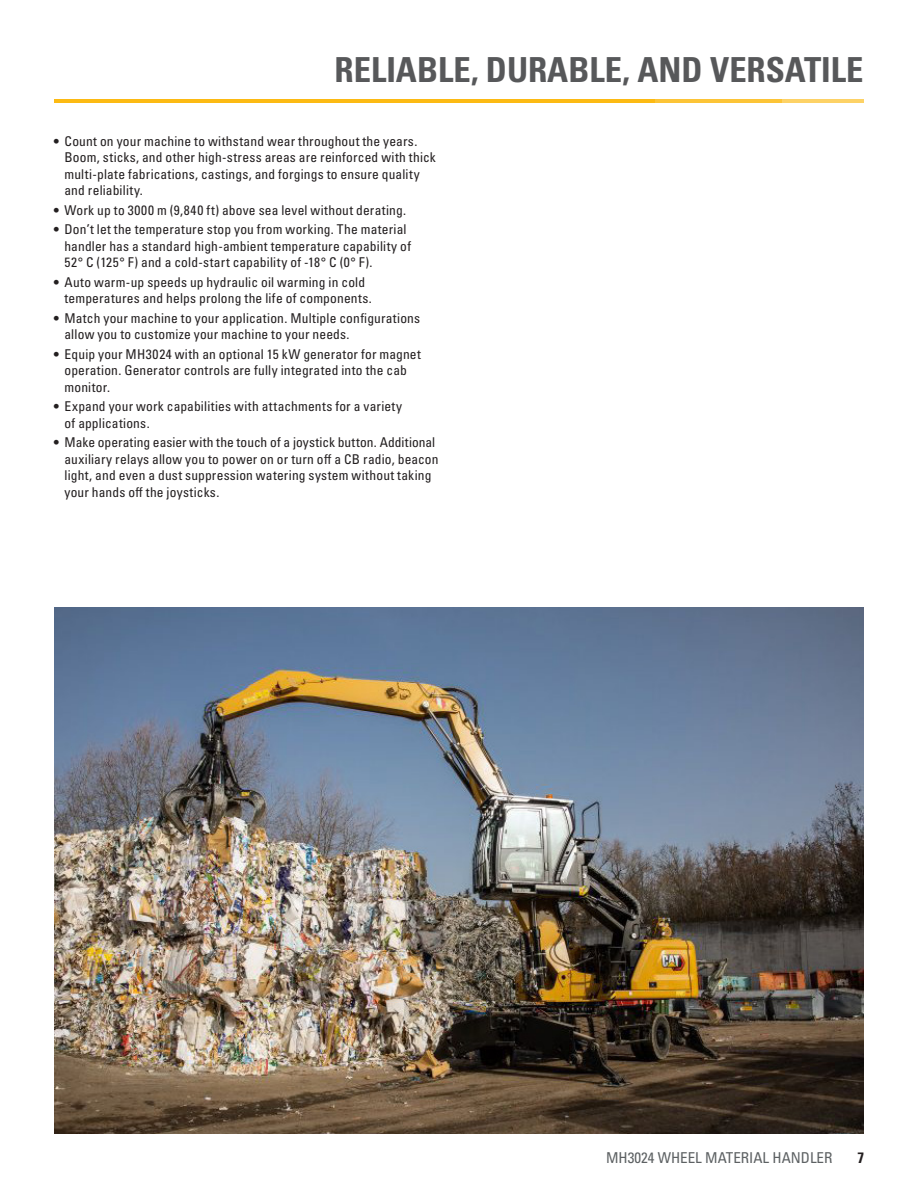
<style>
.page{position:relative;width:918px;height:1188px;background:#fff}
.page>*{position:absolute;margin:0;border:0;box-sizing:border-box;transform-origin:0 0}
.t1{font:34.5px "Univers LTCYR 67 Bold Cond";color:#57585a}
.t2{font:condensed 15px "Univers LTCYR 57";color:#5d6163}
.t3{font:15px "Univers LTCYR 67 Bold Cond";color:#231f20}
.t4{font:condensed 13.5px/16.5px "Univers LTCYR 57";letter-spacing:.015em;color:#231f20}
</style>
<div class="page">
<hr style="left:54px;top:99px;width:601px;height:4px;background:#fcba13">
<hr style="left:654px;top:99px;width:128px;height:4px;background:#fcc437">
<hr style="left:782px;top:99px;width:81px;height:4px;background:#fdd266">
<img style="left:54px;top:608px;width:809px;height:526px">
<h1 class="t1" style="left:335px;top:48px;width:530px">RELIABLE, DURABLE, AND VERSATILE</h1>
<p class="t4" style="left:65px;top:132px;width:373px;text-indent:-11px">• Count on your machine to withstand wear throughout the years.<br>Boom, sticks, and other high-stress areas are reinforced with thick multi-plate fabrications, castings, and forgings to ensure quality and reliability.</p>
<p class="t4" style="left:54px;top:201px;width:354px">• Work up to 3000 m (9,840 ft) above sea level without derating.</p>
<p class="t4" style="left:65px;top:221px;width:348px;text-indent:-11px">• Don’t let the temperature stop you from working. The material handler has a standard high-ambient temperature capability of<br>52° C (125° F) and a cold-start capability of -18° C (0° F).</p>
<p class="t4" style="left:65px;top:273px;width:309px;text-indent:-11px">• Auto warm-up speeds up hydraulic oil warming in cold temperatures and helps prolong the life of components.</p>
<p class="t4" style="left:65px;top:309px;width:357px;text-indent:-11px">• Match your machine to your application. Multiple configurations allow you to customize your machine to your needs.</p>
<p class="t4" style="left:65px;top:345px;width:358px;text-indent:-11px">• Equip your MH3024 with an optional 15 kW generator for magnet operation. Generator controls are fully integrated into the cab monitor.</p>
<p class="t4" style="left:65px;top:398px;width:339px;text-indent:-11px">• Expand your work capabilities with attachments for a variety of applications.</p>
<p class="t4" style="left:65px;top:434px;width:376px;text-indent:-11px">• Make operating easier with the touch of a joystick button. Additional auxiliary relays allow you to power on or turn off a CB radio, beacon light, and even a dust suppression watering system without taking your hands off the joysticks.</p>
<p class="t2" style="left:606px;top:1148px;width:228px">MH3024 WHEEL MATERIAL HANDLER</p>
<p class="t3" style="left:857px;top:1148px;width:8px">7</p>
</div>
